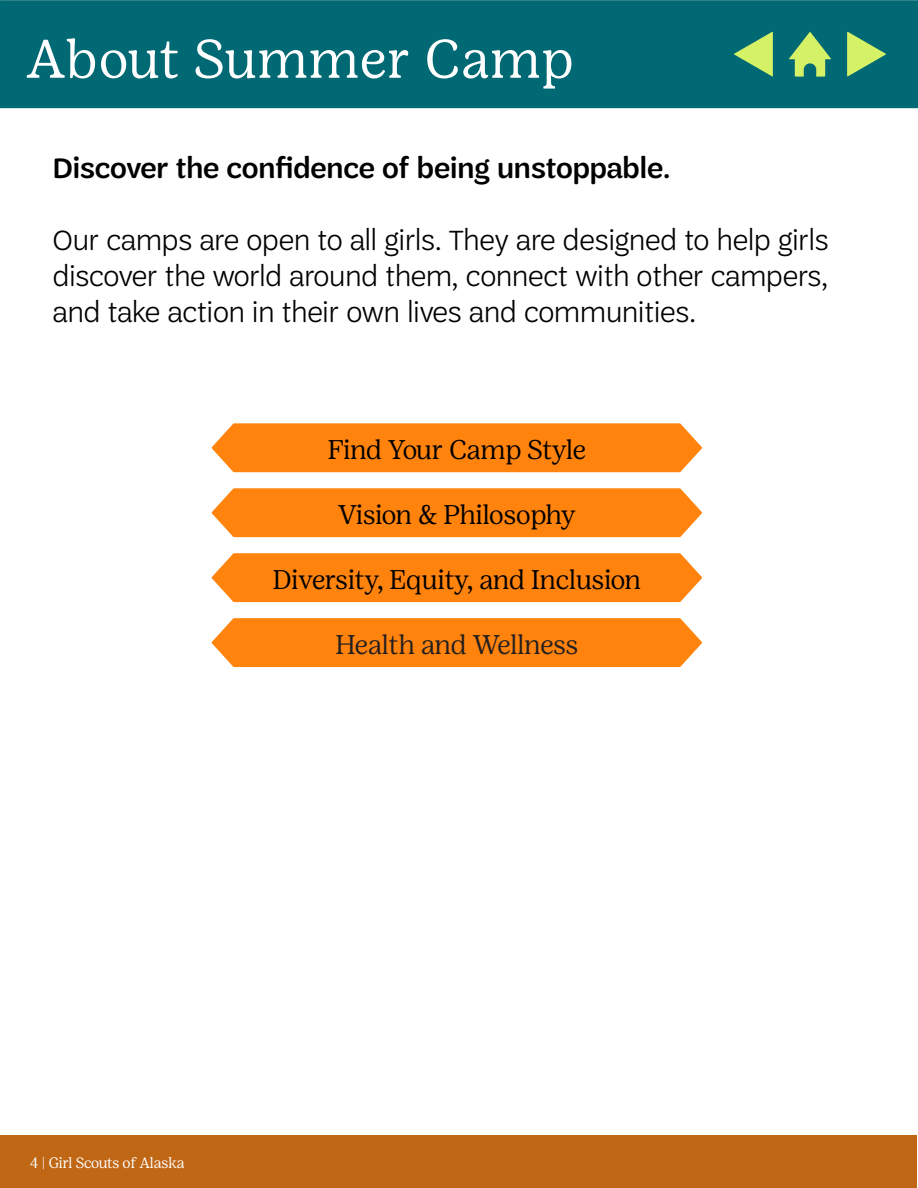
<style>
.page{position:relative;width:918px;height:1188px;background:#fff}
.page>*{position:absolute;margin:0;border:0;box-sizing:border-box;transform-origin:0 0}
.t1{font:54px "Girl Scout Text";color:#fff}
.t2{font:300 30px/36px "Trefoil Sans";color:#000;text-align:justify}
.t3{font:500 30px "Trefoil Sans";color:#000}
.t4{font:300 27px "Girl Scout Display";color:#000}
.t5{font:300 27px "Girl Scout Display";color:#231f20}
.t6{font:300 15px "Girl Scout Display";letter-spacing:-.02em;color:#fff}
</style>
<div class="page">
<div style="left:1px;top:1135px;width:916px;height:52px;background:#c06716"></div>
<div style="left:1px;top:1px;width:916px;height:107px;background:#006973"></div>
<div style="left:0;top:0;width:918px;height:108px;border:1px solid #006973"></div>
<svg style="left:847px;top:32px;width:39px;height:45px"></svg>
<svg style="left:789px;top:32px;width:42px;height:45px"></svg>
<svg style="left:734px;top:32px;width:39px;height:45px"></svg>
<div style="left:212px;top:553px;width:490px;height:49px;background:#ff830c"></div>
<div style="left:212px;top:488px;width:490px;height:49px;background:#ff830c"></div>
<div style="left:212px;top:423px;width:490px;height:49px;background:#ff830c"></div>
<div style="left:212px;top:618px;width:490px;height:49px;background:#ff830c"></div>
<h1 class="t1" style="left:27px;top:26px;width:549px">About Summer Camp</h1>
<p class="t3" style="left:53px;top:152px;width:619px">Discover the confidence of being unstoppable.</p>
<p class="t2" style="left:53px;top:222px;width:777px">Our camps are open to all girls. They are designed to help girls discover the world around them, connect with other campers, and take action in their own lives and communities.</p>
<p class="t4" style="left:328px;top:434px;width:260px">Find Your Camp Style</p>
<p class="t4" style="left:338px;top:498px;width:239px">Vision &amp; Philosophy</p>
<p class="t4" style="left:273px;top:563px;width:370px">Diversity, Equity, and Inclusion</p>
<p class="t5" style="left:335px;top:628px;width:245px">Health and Wellness</p>
<p class="t6" style="left:30px;top:1153px;width:156px">4 | Girl Scouts of Alaska</p>
</div>
